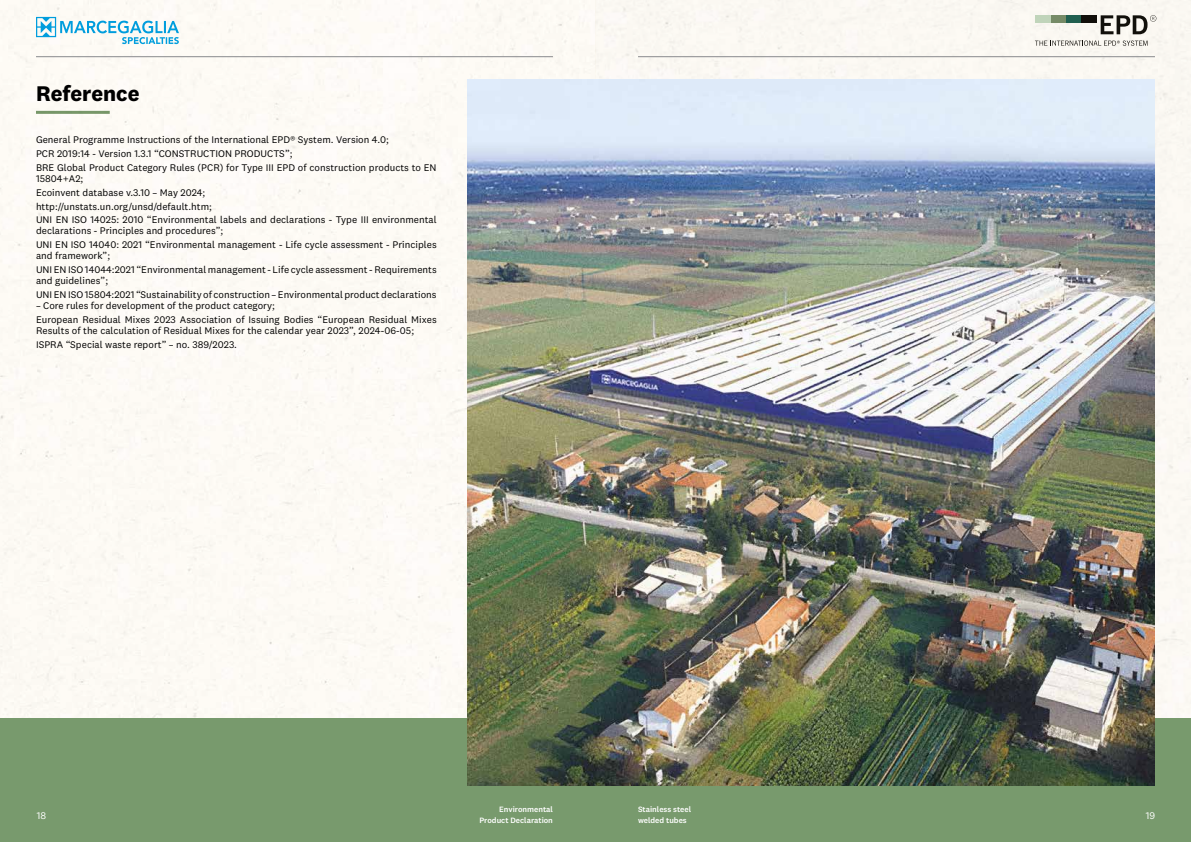
<style>
.page{position:relative;width:1191px;height:842px;background:#fff}
.page>*{position:absolute;margin:0;border:0;box-sizing:border-box;transform-origin:0 0}
.t1{font:700 22px "National 2";color:#000}
.t2{font:10px/13.8px "National 2";color:#000}
.t3{font:10px "National 2";color:#fff}
.t4{font:500 8px/10.8px "National 2";color:#fff;text-align:right}
</style>
<div class="page">
<div style="left:0;top:0;width:1191px;height:719px;background:#fdfaf5"></div>
<hr style="left:36px;top:56px;width:517px;height:1px;background:#898a8d">
<hr style="left:638px;top:56px;width:517px;height:1px;background:#898a8d">
<svg style="left:1035px;top:41px;width:112px;height:5px"></svg>
<div style="left:1065px;top:15px;width:16px;height:8px;background:#216050"></div>
<div style="left:1050px;top:15px;width:15px;height:8px;background:#768b67"></div>
<div style="left:1034px;top:15px;width:16px;height:8px;background:#c0d4ba"></div>
<div style="left:1081px;top:15px;width:15px;height:8px;background:#12100b"></div>
<svg style="left:1100px;top:15px;width:56px;height:19px"></svg>
<svg style="left:36px;top:17px;width:143px;height:27px"></svg>
<hr style="left:36px;top:111px;width:74px;height:3px;background:#789a6d">
<div style="left:0;top:719px;width:1191px;height:123px;background:#789a6d"></div>
<img style="left:468px;top:79px;width:687px;height:706px">
<h1 class="t1" style="left:36px;top:80px;width:105px">Reference</h1>
<p class="t2" style="left:36px;top:133px;width:402px">General Programme Instructions of the International EPD® System. Version 4.0;<br>PCR 2019:14 - Version 1.3.1 “CONSTRUCTION PRODUCTS”;<br>BRE Global Product Category Rules (PCR) for Type III EPD of construction products to EN</p>
<p class="t2" style="left:36px;top:171px;width:402px">15804+A2;<br>Ecoinvent database v.3.10 – May 2024;<br>http://unstats.un.org/unsd/default.htm;<br>UNI EN ISO 14025: 2010 “Environmental labels and declarations - Type III environmental</p>
<p class="t2" style="left:36px;top:224px;width:402px">declarations - Principles and procedures”;<br>UNI EN ISO 14040: 2021 “Environmental management - Life cycle assessment - Principles</p>
<p class="t2" style="left:36px;top:249px;width:402px">and framework”;<br>UNI EN ISO 14044:2021 “Environmental management - Life cycle assessment - Requirements</p>
<p class="t2" style="left:36px;top:274px;width:402px">and guidelines”;<br>UNI EN ISO 15804:2021 “Sustainability of construction – Environmental product declarations</p>
<p class="t2" style="left:36px;top:298px;width:402px">– Core rules for development of the product category;<br>European Residual Mixes 2023 Association of Issuing Bodies “European Residual Mixes</p>
<p class="t2" style="left:36px;top:323px;width:379px">Results of the calculation of Residual Mixes for the calendar year 2023”, 2024-06-05;<br>ISPRA “Special waste report” – no. 389/2023.</p>
<p class="t3" style="left:37px;top:809px;width:11px">18</p>
<p class="t4" style="left:479px;top:804px;width:75px">Environmental<br>Product Declaration</p>
<p class="t3" style="left:1145px;top:809px;width:11px">19</p>
<p class="t4" style="left:638px;top:804px;width:55px;text-align:left">Stainless steel welded tubes</p>
</div>
